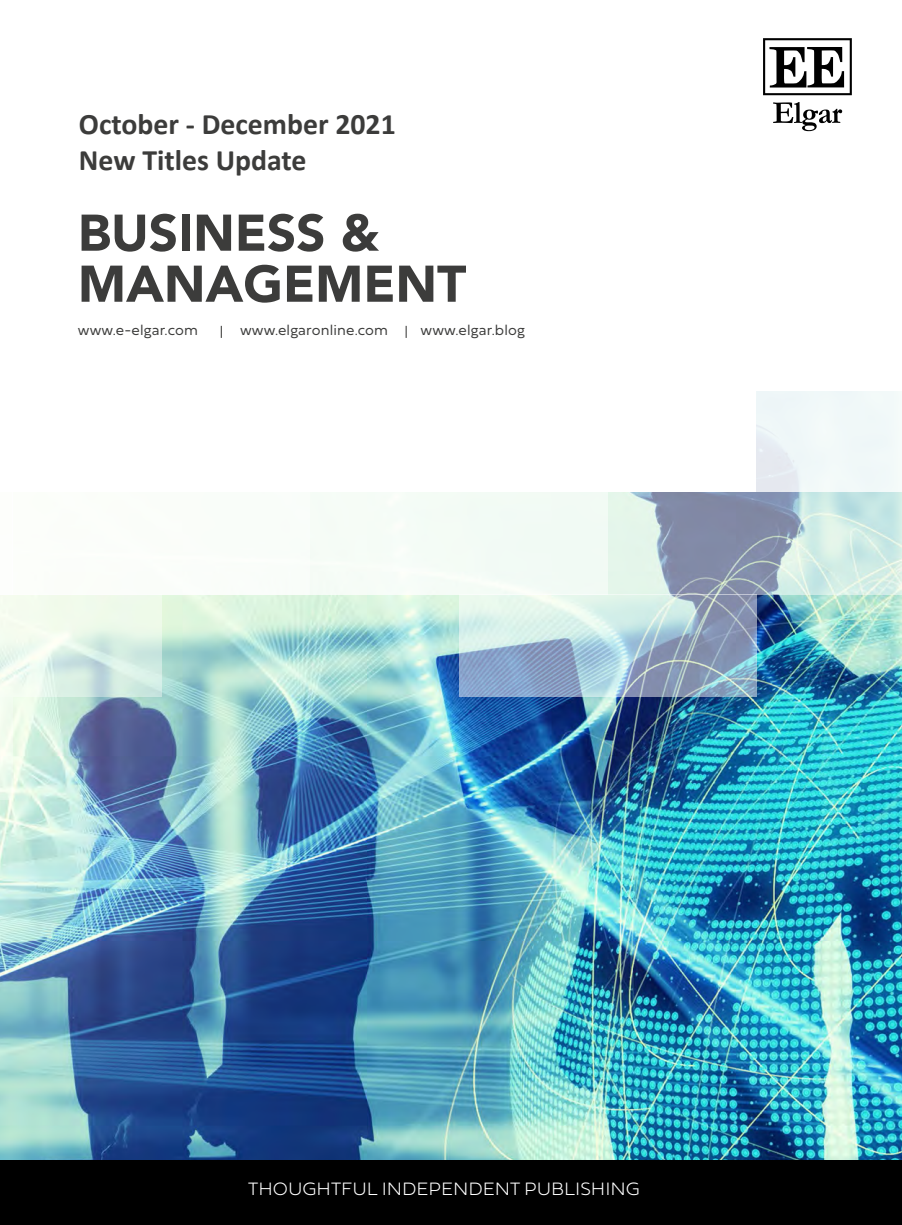
<style>
.page{position:relative;width:902px;height:1225px;background:#fff}
.page>*{position:absolute;margin:0;border:0;box-sizing:border-box;transform-origin:0 0}
.t1{font:900 51px/51px "Avenir";color:#3c3c3b}
.t2{font:700 29.7px/35.7px "Calibri";color:#3c3c3b}
.t3{font:100 18.75px "Fieldwork Hum";color:#fff}
.t4{font:15px "Fieldwork Hum Light";letter-spacing:.01em;color:#3c3c3b}
</style>
<div class="page">
<img style="left:0;top:594px;width:901px;height:566px">
<div style="left:755px;top:389px;width:146px;height:103px;background:linear-gradient(to right,#ebf1f5,#f3fbfa)"></div>
<div style="left:310px;top:492px;width:297px;height:102px;background:#f4fbf5"></div>
<svg style="left:607px;top:492px;width:294px;height:102px;background:#b2c4cc"></svg>
<svg style="left:459px;top:594px;width:297px;height:103px;background:#aac2d1"></svg>
<svg style="left:0;top:697px;width:13px;height:102px"></svg>
<svg style="left:0;top:594px;width:161px;height:103px;fill:#edf9ea"></svg>
<svg style="left:763px;top:38px;width:88px;height:57px"></svg>
<svg style="left:773px;top:102px;width:69px;height:29px"></svg>
<svg style="left:221px;top:326px;width:1px;height:12px"></svg>
<svg style="left:405px;top:326px;width:1px;height:12px"></svg>
<div style="left:0;top:1160px;width:901px;height:65px;background:#000"></div>
<h2 class="t2" style="left:79px;top:107px;width:318px">October - December 2021<br>New Titles Update</h2>
<h1 class="t1" style="left:78px;top:206px;width:390px">BUSINESS &amp;<br>MANAGEMENT</h1>
<p class="t4" style="left:78px;top:318px;width:122px">www.e-elgar.com</p>
<p class="t4" style="left:240px;top:318px;width:150px">www.elgaronline.com</p>
<p class="t4" style="left:420px;top:318px;width:106px">www.elgar.blog</p>
<p class="t3" style="left:248px;top:1174px;width:393px">THOUGHTFUL INDEPENDENT PUBLISHING</p>
</div>
